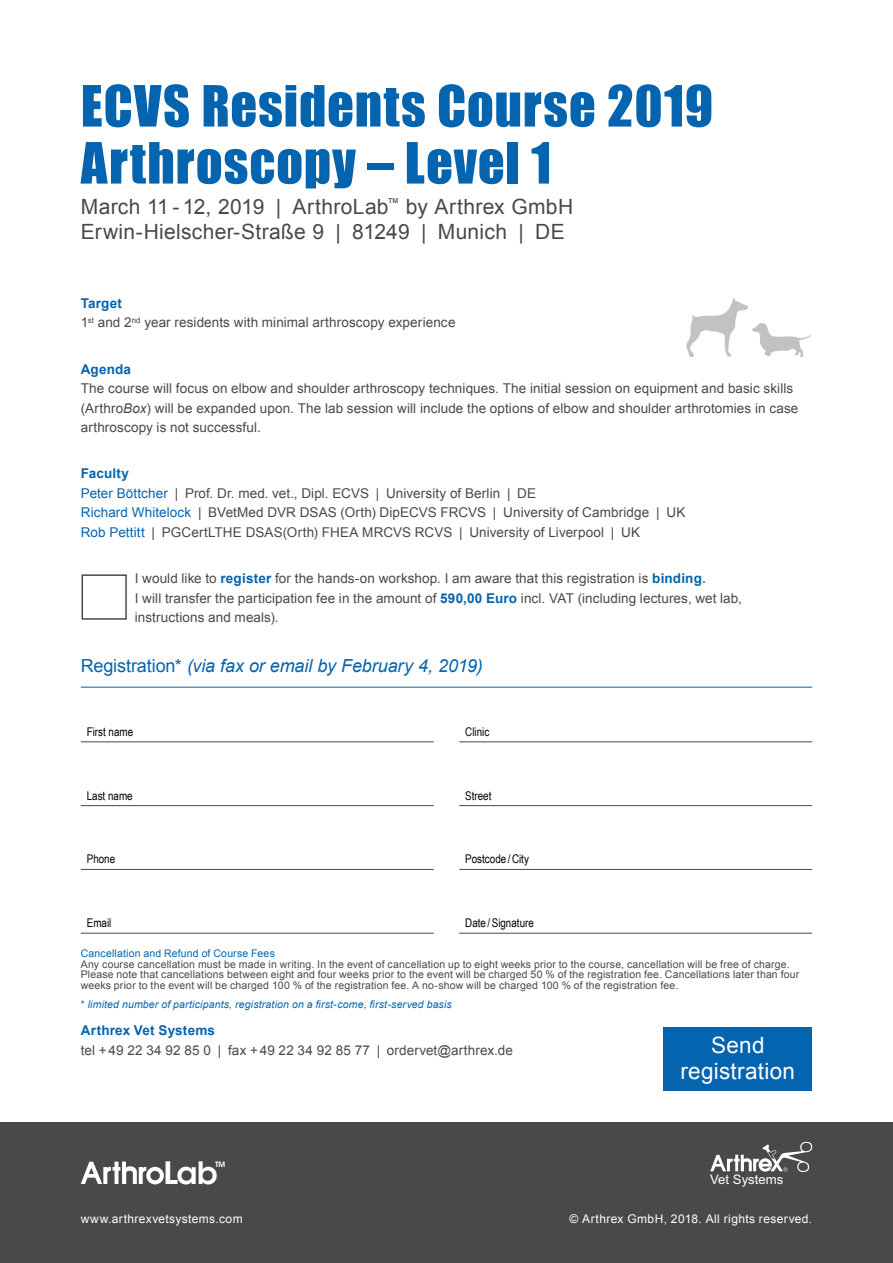
<style>
.page{position:relative;width:893px;height:1263px;background:#fff}
.page>*{position:absolute;margin:0;border:0;box-sizing:border-box;transform-origin:0 0}
.t1{font:52.5px/57px "Impact";letter-spacing:.02em;color:#0464af}
.t2{font:600 30.6px "ITC Avant Garde Std";color:#fff}
.t3{font:22.5px/25.5px "Arial";letter-spacing:.015em;color:#fff;text-align:center}
.t4{font:21px/25.5px "Arial";letter-spacing:.015em;color:#494948}
.t5{font:italic 18px "Arial";letter-spacing:-.005em;color:#0464af}
.t6{font:13.5px/19.5px "Arial";letter-spacing:.005em;color:#494948}
.t7{font:700 13.5px "Arial";letter-spacing:.01em;color:#0464af}
.t8{font:13.2px "Arial";color:#fff}
.t9{font:12px "Arial Narrow";color:#000}
.t10{font:12px "Arial";letter-spacing:.03em;color:#fff}
.t11{font:10.5px/10.5px "Arial";letter-spacing:.015em;color:#494948}
.t12{font:italic 10.5px "Arial";letter-spacing:.015em;color:#0464af}
.t13{font:10.5px "Arial";letter-spacing:.015em;color:#0464af}
.t14{font:600 7.35px "ITC Avant Garde Std";color:#fff}
.s1{font-weight:700;color:#0464af}
.s2{font-style:italic}
.s3{color:#0464af}
.s4{font-weight:700;color:#47b}
.s5{font-style:normal}
</style>
<div class="page">
<div style="left:0;top:1123px;width:893px;height:140px;background:#494948"></div>
<svg style="left:710px;top:1142px;width:102px;height:30px"></svg>
<svg style="left:81px;top:1161px;width:83px;height:23px"></svg>
<div style="left:663px;top:1027px;width:149px;height:63px;background:#0464af"></div>
<hr style="left:81px;top:687px;width:731px;height:1px;background:#0464af">
<hr style="left:81px;top:741px;width:353px;height:1px;background:#494948">
<hr style="left:459px;top:741px;width:353px;height:1px;background:#494948">
<hr style="left:81px;top:805px;width:353px;height:1px;background:#494948">
<hr style="left:459px;top:805px;width:353px;height:1px;background:#494948">
<hr style="left:81px;top:869px;width:353px;height:1px;background:#494948">
<hr style="left:459px;top:869px;width:353px;height:1px;background:#494948">
<hr style="left:81px;top:933px;width:353px;height:1px;background:#494948">
<hr style="left:459px;top:933px;width:353px;height:1px;background:#494948">
<svg style="left:686px;top:298px;width:126px;height:59px"></svg>
<div style="left:82px;top:574px;width:45px;height:46px;background:#fff;border:2px solid #494948"></div>
<h1 class="t1" style="left:81px;top:76px;width:634px">ECVS Residents Course 2019<br>Arthroscopy – Level 1</h1>
<h3 class="t4" style="left:81px;top:194px;width:494px">March 11 - 12, 2019 | ArthroLab<sup>™</sup> by Arthrex GmbH<br>Erwin-Hielscher-Straße 9 | 81249 | Munich | DE</h3>
<p class="t6" style="left:81px;top:293px;width:376px"><span class="s1">Target<br></span>1<sup>st</sup> and 2<sup>nd</sup> year residents with minimal arthroscopy experience</p>
<p class="t7" style="left:81px;top:360px;width:52px">Agenda</p>
<p class="t6" style="left:81px;top:379px;width:719px">The course will focus on elbow and shoulder arthroscopy techniques. The initial session on equipment and basic skills (Arthro<span class="s2">Box</span>) will be expanded upon. The lab session will include the options of elbow and shoulder arthrotomies in case arthroscopy is not successful.</p>
<p class="t6" style="left:81px;top:464px;width:606px"><span class="s1">Faculty<br></span><span class="s3">Peter Böttcher</span> | Prof. Dr. med. vet., Dipl. ECVS | University of Berlin | DE<br><span class="s3">Richard Whitelock</span> | BVetMed DVR DSAS (Orth) DipECVS FRCVS | University of Cambridge | UK <span class="s3">Rob Pettitt</span> | PGCertLTHE DSAS(Orth) FHEA MRCVS RCVS | University of Liverpool | UK</p>
<p class="t6" style="left:135px;top:569px;width:609px">I would like to <span class="s1">register</span> for the hands-on workshop. I am aware that this registration is <span class="s1">binding</span><span class="s4">.<br></span>I will transfer the participation fee in the amount of <span class="s1">590,00 Euro</span> incl. VAT (including lectures, wet lab, instructions and meals).</p>
<h3 class="t5" style="left:81px;top:654px;width:404px"><span class="s5">Registration*</span> (via fax or email by February 4, 2019)</h3>
<p class="t9" style="left:87px;top:723px;width:48px">First name</p>
<p class="t9" style="left:465px;top:723px;width:26px">Clinic</p>
<p class="t9" style="left:87px;top:786px;width:47px">Last name</p>
<p class="t9" style="left:465px;top:786px;width:28px">Street</p>
<p class="t9" style="left:87px;top:850px;width:30px">Phone</p>
<p class="t9" style="left:465px;top:850px;width:65px">Postcode /City</p>
<p class="t9" style="left:87px;top:914px;width:26px">Email</p>
<p class="t9" style="left:465px;top:914px;width:70px">Date /Signature</p>
<p class="t13" style="left:81px;top:947px;width:196px">Cancellation and Refund of Course Fees</p>
<p class="t11" style="left:81px;top:959px;width:720px">Any course cancellation must be made in writing. In the event of cancellation up to eight weeks prior to the course, cancellation will be free of charge.<br>Please note that cancellations between eight and four weeks prior to the event will be charged 50 % of the registration fee. Cancellations later than four weeks prior to the event will be charged 100 % of the registration fee. A no-show will be charged 100 % of the registration fee.</p>
<p class="t12" style="left:81px;top:998px;width:373px"><span class="s5">*</span> limited number of participants, registration on a first-come, first-served basis</p>
<p class="t7" style="left:81px;top:1022px;width:136px">Arthrex Vet Systems</p>
<p class="t6" style="left:81px;top:1040px;width:434px">tel +49 22 34 92 85 0 | fax +49 22 34 92 85 77 | ordervet@arthrex.de</p>
<h3 class="t3" style="left:680px;top:1033px;width:116px">Send registration</h3>
<p class="t14" style="left:215px;top:1159px;width:12px">TM</p>
<h2 class="t2" style="left:163px;top:1153px;width:56px">Lab</h2>
<p class="t10" style="left:81px;top:1210px;width:163px">www.arthrexvetsystems.com</p>
<p class="t8" style="left:710px;top:1171px;width:75px">Vet Systems</p>
<p class="t10" style="left:570px;top:1210px;width:244px">© Arthrex GmbH, 2018. All rights reserved.</p>
</div>
